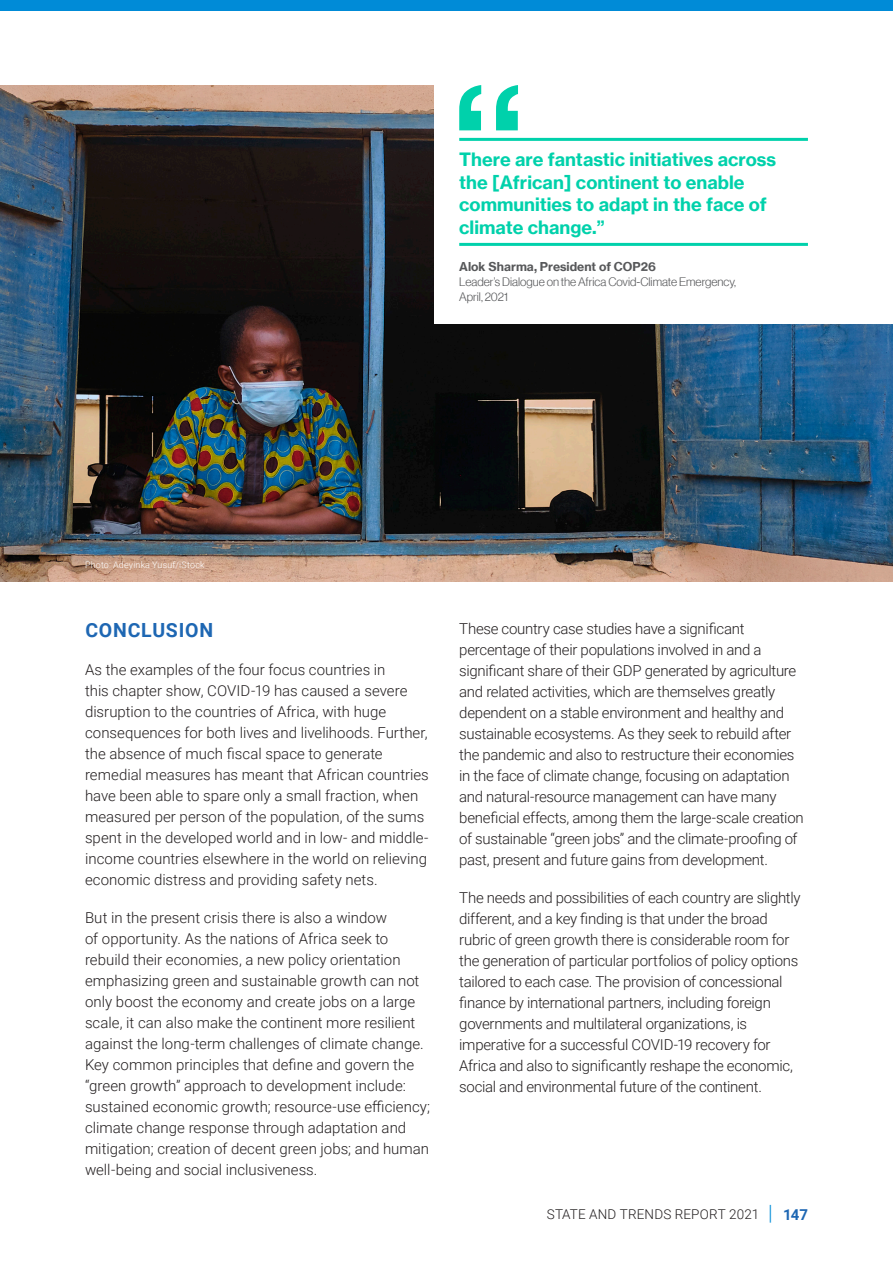
<style>
.page{position:relative;width:893px;height:1263px;background:#fff}
.page>*{position:absolute;margin:0;border:0;box-sizing:border-box;transform-origin:0 0}
.Sub_Head_1{font:700 19.5px "Roboto";letter-spacing:.04em;color:#1e67b3}
.Quote_text{font:18px/22.5px "N Haas Grotesk TX Pro 75 Bd";color:#00d1ab}
.Body_copy{font:300 15px/21px "Roboto";letter-spacing:-.01em;color:#231f20}
.t1{font:300 13.5px "Roboto";letter-spacing:.015em;color:#231f20}
.Quote_text-2{font:12px/15px "N Haas Grotesk DS Pro 45 Lt";color:#57585a}
.Picture_Caption{font:300 9px "Roboto";letter-spacing:.02em;color:#fff}
.s1{font-family:"N Haas Grotesk TX Pro 75 Bd"}
.s2{font-size:21px;color:#008bd7}
.s3{font-weight:700;font-size:15px;color:#1e67b3}
</style>
<div class="page">
<div style="left:0;top:0;width:893px;height:11px;background:#008bd7"></div>
<img style="left:0;top:85px;width:893px;height:496px">
<div style="left:434px;top:66px;width:459px;height:257px;background:#fff"></div>
<hr style="left:459px;top:138px;width:349px;height:3px;background:#00d1ab">
<hr style="left:459px;top:243px;width:349px;height:3px;background:#00d1ab">
<svg style="left:459px;top:85px;width:59px;height:45px"></svg>
<p class="Quote_text" style="left:459px;top:149px;width:319px">There are fantastic initiatives across the [African] continent to enable communities to adapt in the face of climate change.”</p>
<p class="Quote_text-2" style="left:459px;top:260px;width:278px"><span class="s1">Alok Sharma, President of COP26<br></span>Leader’s Dialogue on the Africa Covid-Climate Emergency,<br>April, 2021</p>
<p class="Picture_Caption" style="left:85px;top:558px;width:121px">Photo: Adeyinka Yusuf/iStock</p>
<p class="Sub_Head_1" style="left:85px;top:616px;width:129px">CONCLUSION</p>
<p class="Body_copy" style="left:85px;top:659px;width:345px">As the examples of the four focus countries in<br>this chapter show, COVID-19 has caused a severe disruption to the countries of Africa, with huge consequences for both lives and livelihoods. Further, the absence of much fiscal space to generate remedial measures has meant that African countries have been able to spare only a small fraction, when measured per person of the population, of the sums spent in the developed world and in low- and middle&shy;income countries elsewhere in the world on relieving economic distress and providing safety nets.</p>
<p class="Body_copy" style="left:85px;top:907px;width:347px">But in the present crisis there is also a window<br>of opportunity. As the nations of Africa seek to rebuild their economies, a new policy orientation emphasizing green and sustainable growth can not only boost the economy and create jobs on a large scale, it can also make the continent more resilient against the long-term challenges of climate change.<br>Key common principles that define and govern the “green growth” approach to development include: sustained economic growth; resource-use efficiency; climate change response through adaptation and mitigation; creation of decent green jobs; and human well-being and social inclusiveness.</p>
<p class="Body_copy" style="left:459px;top:617px;width:346px">These country case studies have a significant percentage of their populations involved in and a significant share of their GDP generated by agriculture and related activities, which are themselves greatly dependent on a stable environment and healthy and sustainable ecosystems. As they seek to rebuild after the pandemic and also to restructure their economies in the face of climate change, focusing on adaptation and natural-resource management can have many beneficial effects, among them the large-scale creation of sustainable “green jobs” and the climate-proofing of past, present and future gains from development.</p>
<p class="Body_copy" style="left:459px;top:886px;width:343px">The needs and possibilities of each country are slightly different, and a key finding is that under the broad rubric of green growth there is considerable room for the generation of particular portfolios of policy options tailored to each case. The provision of concessional finance by international partners, including foreign governments and multilateral organizations, is imperative for a successful COVID-19 recovery for Africa and also to significantly reshape the economic, social and environmental future of the continent.</p>
<p class="t1" style="left:547px;top:1204px;width:263px">STATE AND TRENDS REPORT 2021 <span class="s2">|</span> <span class="s3">147</span></p>
</div>
